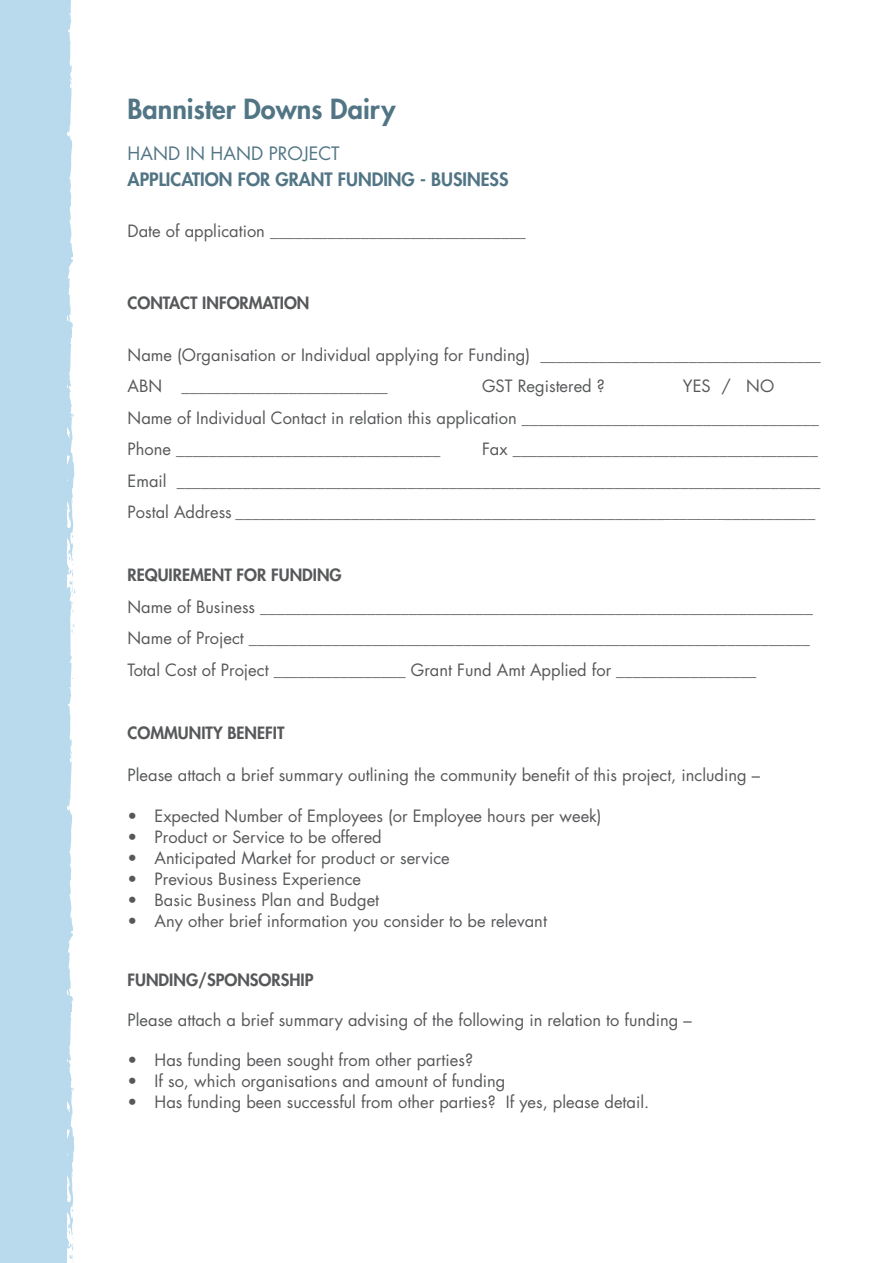
<style>
.page{position:relative;width:893px;height:1263px;background:#fff}
.page>*{position:absolute;margin:0;border:0;box-sizing:border-box;transform-origin:0 0}
.t1{font:800 27px "Futura Std";color:#527585}
.t2{font:800 18px "Futura Std";color:#527585}
.t3{font:18px "Futura Std";color:#527585}
.t4{font:16.5px/31.5px "Futura Std";color:#57585a}
.t5{font:800 16.5px "Futura Std";color:#57585a}
.s1{font-size:15px}
</style>
<div class="page">
<div style="left:0;top:0;width:67px;height:1263px;background:#b8daec"></div>
<svg style="left:67px;top:0;width:8px;height:1263px"></svg>
<h1 class="t1" style="left:128px;top:92px;width:269px">Bannister Downs Dairy</h1>
<p class="t3" style="left:128px;top:142px;width:214px">HAND IN HAND PROJECT</p>
<p class="t2" style="left:128px;top:168px;width:382px">APPLICATION FOR GRANT FUNDING - BUSINESS</p>
<p class="t4" style="left:128px;top:216px;width:400px">Date of application _______________________________</p>
<p class="t5" style="left:128px;top:293px;width:183px">CONTACT INFORMATION</p>
<p class="t4" style="left:128px;top:339px;width:695px">Name (Organisation or Individual applying for Funding) __________________________________<br>ABN _________________________</p>
<p class="t4" style="left:128px;top:371px;width:693px;text-indent:555px">YES / NO<br>Name of Individual Contact in relation this application ____________________________________<br>Phone ________________________________</p>
<p class="t4" style="left:482px;top:371px;width:124px">GST Registered ?</p>
<p class="t4" style="left:128px;top:434px;width:694px;text-indent:354px">Fax _____________________________________<br>Email ______________________________________________________________________________<br>Postal Address ____________________________________________________<span class="s1">________</span>___________</p>
<p class="t5" style="left:128px;top:565px;width:216px">REQUIREMENT FOR FUNDING</p>
<p class="t4" style="left:128px;top:591px;width:687px">Name of Business ___________________________________________________________________<br>Name of Project ____________________________________________________________________<br>Total Cost of Project ________________ Grant Fund Amt Applied for _________________</p>
<p class="t5" style="left:128px;top:722px;width:158px">COMMUNITY BENEFIT</p>
<p class="t4" style="left:128px;top:759px;width:634px">Please attach a brief summary outlining the community benefit of this project, including –</p>
<p class="t4" style="left:128px;top:800px;width:476px">• Expected Number of Employees (or Employee hours per week)</p>
<p class="t4" style="left:128px;top:821px;width:256px">• Product or Service to be offered</p>
<p class="t4" style="left:128px;top:842px;width:324px">• Anticipated Market for product or service</p>
<p class="t4" style="left:128px;top:863px;width:235px">• Previous Business Experience</p>
<p class="t4" style="left:128px;top:884px;width:253px">• Basic Business Plan and Budget</p>
<p class="t4" style="left:128px;top:905px;width:421px">• Any other brief information you consider to be relevant</p>
<p class="t5" style="left:128px;top:969px;width:187px">FUNDING/SPONSORSHIP</p>
<p class="t4" style="left:128px;top:1004px;width:566px">Please attach a brief summary advising of the following in relation to funding –</p>
<p class="t4" style="left:128px;top:1045px;width:347px">• Has funding been sought from other parties?</p>
<p class="t4" style="left:128px;top:1066px;width:379px">• If so, which organisations and amount of funding</p>
<p class="t4" style="left:128px;top:1087px;width:523px">• Has funding been successful from other parties? If yes, please detail.</p>
</div>
